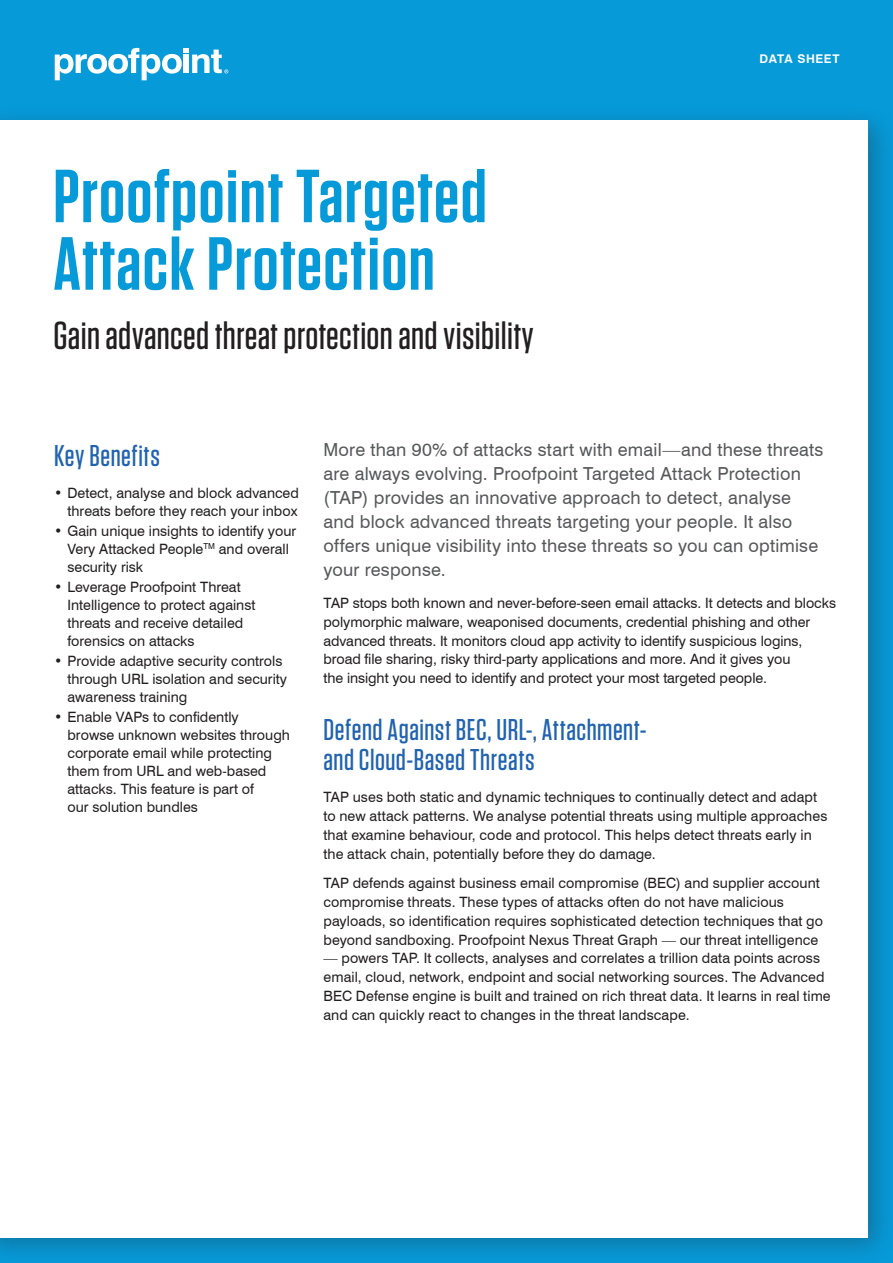
<style>
.page{position:relative;width:893px;height:1263px;background:#fff}
.page>*{position:absolute;margin:0;border:0;box-sizing:border-box;transform-origin:0 0}
.t1{font:600 75px/67.5px "Tungsten";letter-spacing:.02em;color:#069ad9}
.t2{font:500 39px "Tungsten";letter-spacing:.01em;color:#231f20}
.t3{font:500 30px/30px "Tungsten";letter-spacing:.02em;color:#2163b0}
.t4{font:18px/24px "Swiss 721 BT";letter-spacing:.01em;color:#57585a}
.t5{font:14.25px/18.8px "Swiss 721 BT";color:#231f20}
.t6{font:700 12px "Swiss 721 BT";letter-spacing:.05em;color:#fff}
</style>
<div class="page">
<div style="left:0;top:0;width:893px;height:104px;background:#069ad9"></div>
<div style="left:0;top:104px;width:893px;height:1159px;background:#231f20;opacity:.3"></div>
<div style="left:0;top:120px;width:868px;height:1117px;background:#fff"></div>
<svg style="left:55px;top:48px;width:173px;height:32px"></svg>
<h1 class="t1" style="left:53px;top:164px;width:435px">Proofpoint Targeted<br>Attack Protection</h1>
<h2 class="t2" style="left:53px;top:316px;width:482px">Gain advanced threat protection and visibility</h2>
<p class="t6" style="left:760px;top:52px;width:81px">DATA SHEET</p>
<h3 class="t3" style="left:54px;top:441px;width:107px">Key Benefits</h3>
<p class="t5" style="left:54px;top:484px;width:246px;line-height:18px;text-align:right">• Detect, analyse and block advanced threats before they reach your inbox</p>
<p class="t5" style="left:68px;top:522px;width:230px;line-height:18px;text-indent:-13px">• Gain unique insights to identify your<br>Very Attacked People<sup>TM</sup> and overall security risk</p>
<p class="t5" style="left:68px;top:578px;width:189px;line-height:18px;text-indent:-13px">• Leverage Proofpoint Threat<br>Intelligence to protect against threats and receive detailed forensics on attacks</p>
<p class="t5" style="left:68px;top:652px;width:221px;line-height:18px;text-indent:-13px">• Provide adaptive security controls through URL isolation and security awareness training</p>
<p class="t5" style="left:68px;top:708px;width:224px;line-height:18px;text-indent:-13px">• Enable VAPs to confidently<br>browse unknown websites through corporate email while protecting them from URL and web-based attacks. This feature is part of<br>our solution bundles</p>
<p class="t4" style="left:323px;top:437px;width:501px">More than 90% of attacks start with email—and these threats are always evolving. Proofpoint Targeted Attack Protection (TAP) provides an innovative approach to detect, analyse and block advanced threats targeting your people. It also offers unique visibility into these threats so you can optimise your response.</p>
<p class="t5" style="left:323px;top:594px;width:514px">TAP stops both known and never-before-seen email attacks. It detects and blocks polymorphic malware, weaponised documents, credential phishing and other advanced threats. It monitors cloud app activity to identify suspicious logins, broad file sharing, risky third-party applications and more. And it gives you<br>the insight you need to identify and protect your most targeted people.</p>
<h3 class="t3" style="left:323px;top:715px;width:324px">Defend Against BEC, URL-, Attachment&shy;and Cloud‑Based Threats</h3>
<p class="t5" style="left:323px;top:788px;width:505px">TAP uses both static and dynamic techniques to continually detect and adapt to new attack patterns. We analyse potential threats using multiple approaches that examine behaviour, code and protocol. This helps detect threats early in the attack chain, potentially before they do damage.</p>
<p class="t5" style="left:323px;top:874px;width:501px">TAP defends against business email compromise (BEC) and supplier account compromise threats. These types of attacks often do not have malicious payloads, so identification requires sophisticated detection techniques that go beyond sandboxing. Proofpoint Nexus Threat Graph — our threat intelligence</p>
<p class="t5" style="left:323px;top:949px;width:509px">— powers TAP. It collects, analyses and correlates a trillion data points across email, cloud, network, endpoint and social networking sources. The Advanced BEC Defense engine is built and trained on rich threat data. It learns in real time and can quickly react to changes in the threat landscape.</p>
</div>
